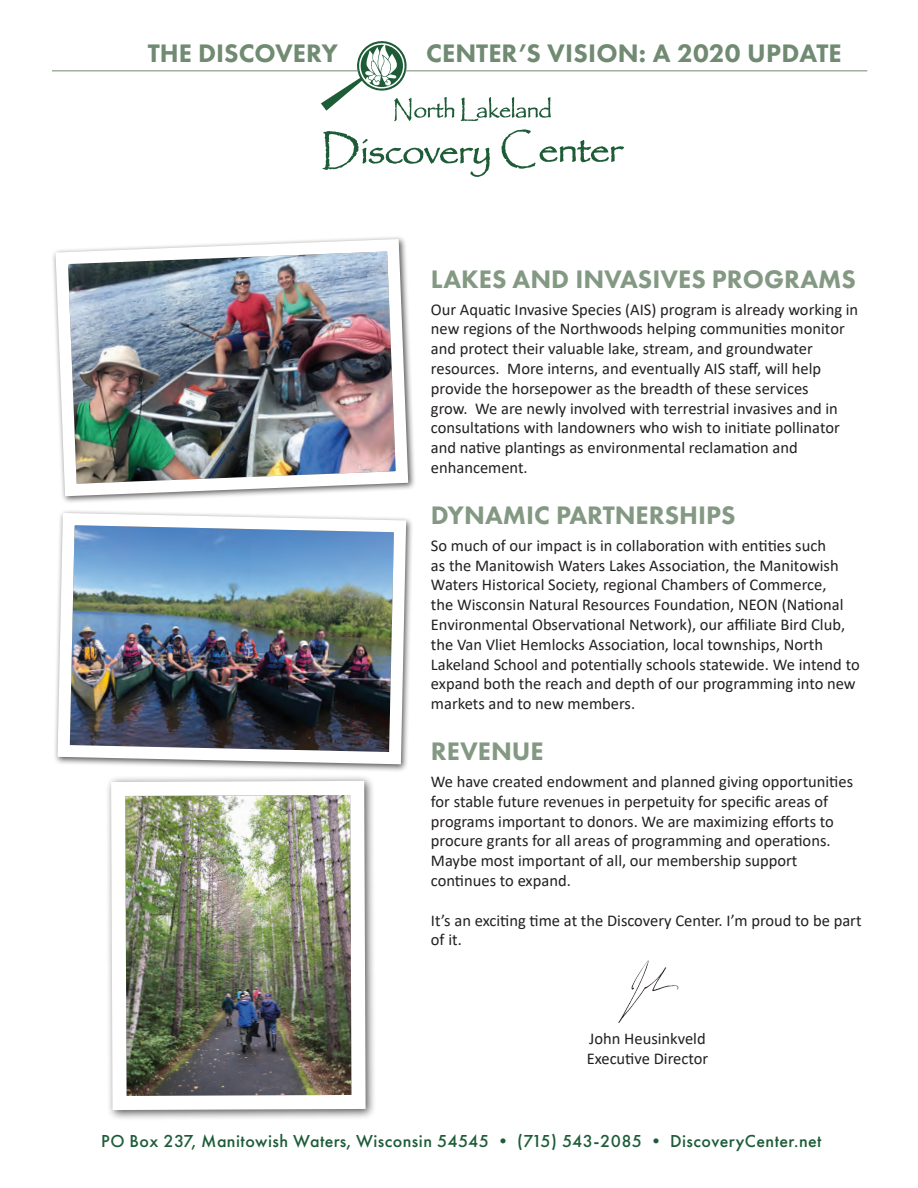
<style>
.page{position:relative;width:918px;height:1188px;background:#fff}
.page>*{position:absolute;margin:0;border:0;box-sizing:border-box;transform-origin:0 0}
.t1{font:800 26.25px "Futura PT";color:#849983}
.t2{font:800 26.25px "Futura PT";color:#708b72}
.t3{font:500 18px "Futura PT";letter-spacing:.025em;color:#1e5c38}
.t4{font:16.5px/19.8px "Calibri";color:#231f20}
</style>
<div class="page">
<svg style="left:323px;top:131px;width:167px;height:46px"></svg>
<svg style="left:502px;top:129px;width:122px;height:40px"></svg>
<svg style="left:461px;top:97px;width:90px;height:24px"></svg>
<svg style="left:321px;top:41px;width:133px;height:80px"></svg>
<hr style="left:52px;top:71px;width:307px;height:1px;background:#708b72">
<hr style="left:405px;top:71px;width:462px;height:1px;background:#708b72">
<img style="left:618px;top:960px;width:61px;height:63px">
<img style="left:53px;top:237px;width:361px;height:265px">
<img style="left:55px;top:511px;width:357px;height:259px">
<div style="left:105px;top:775px;width:272px;height:346px;background:#f8f8f8"></div>
<img style="left:109px;top:778px;width:264px;height:339px">
<h1 class="t2" style="left:148px;top:37px;width:192px">THE DISCOVERY</h1>
<h1 class="t2" style="left:426px;top:37px;width:417px">CENTER’S VISION: A 2020 UPDATE</h1>
<h1 class="t1" style="left:431px;top:263px;width:427px">LAKES AND INVASIVES PROGRAMS</h1>
<p class="t4" style="left:431px;top:299px;width:429px">Our Aquatic Invasive Species (AIS) program is already working in new regions of the Northwoods helping communities monitor and protect their valuable lake, stream, and groundwater resources. More interns, and eventually AIS staff, will help provide the horsepower as the breadth of these services<br>grow. We are newly involved with terrestrial invasives and in consultations with landowners who wish to initiate pollinator and native plantings as environmental reclamation and enhancement.</p>
<h1 class="t1" style="left:431px;top:499px;width:306px">DYNAMIC PARTNERSHIPS</h1>
<p class="t4" style="left:431px;top:535px;width:430px">So much of our impact is in collaboration with entities such<br>as the Manitowish Waters Lakes Association, the Manitowish Waters Historical Society, regional Chambers of Commerce,<br>the Wisconsin Natural Resources Foundation, NEON (National Environmental Observational Network), our affiliate Bird Club, the Van Vliet Hemlocks Association, local townships, North Lakeland School and potentially schools statewide. We intend to expand both the reach and depth of our programming into new markets and to new members.</p>
<h1 class="t1" style="left:431px;top:735px;width:114px">REVENUE</h1>
<p class="t4" style="left:431px;top:771px;width:424px">We have created endowment and planned giving opportunities for stable future revenues in perpetuity for specific areas of programs important to donors. We are maximizing efforts to procure grants for all areas of programming and operations.<br>Maybe most important of all, our membership support continues to expand.</p>
<p class="t4" style="left:431px;top:910px;width:432px">It’s an exciting time at the Discovery Center. I’m proud to be part of it.</p>
<p class="t4" style="left:587px;top:1029px;width:123px">John Heusinkveld<br>Executive Director</p>
<p class="t3" style="left:101px;top:1130px;width:722px">PO Box 237, Manitowish Waters, Wisconsin 54545 • (715) 543-2085 • DiscoveryCenter.net</p>
</div>
